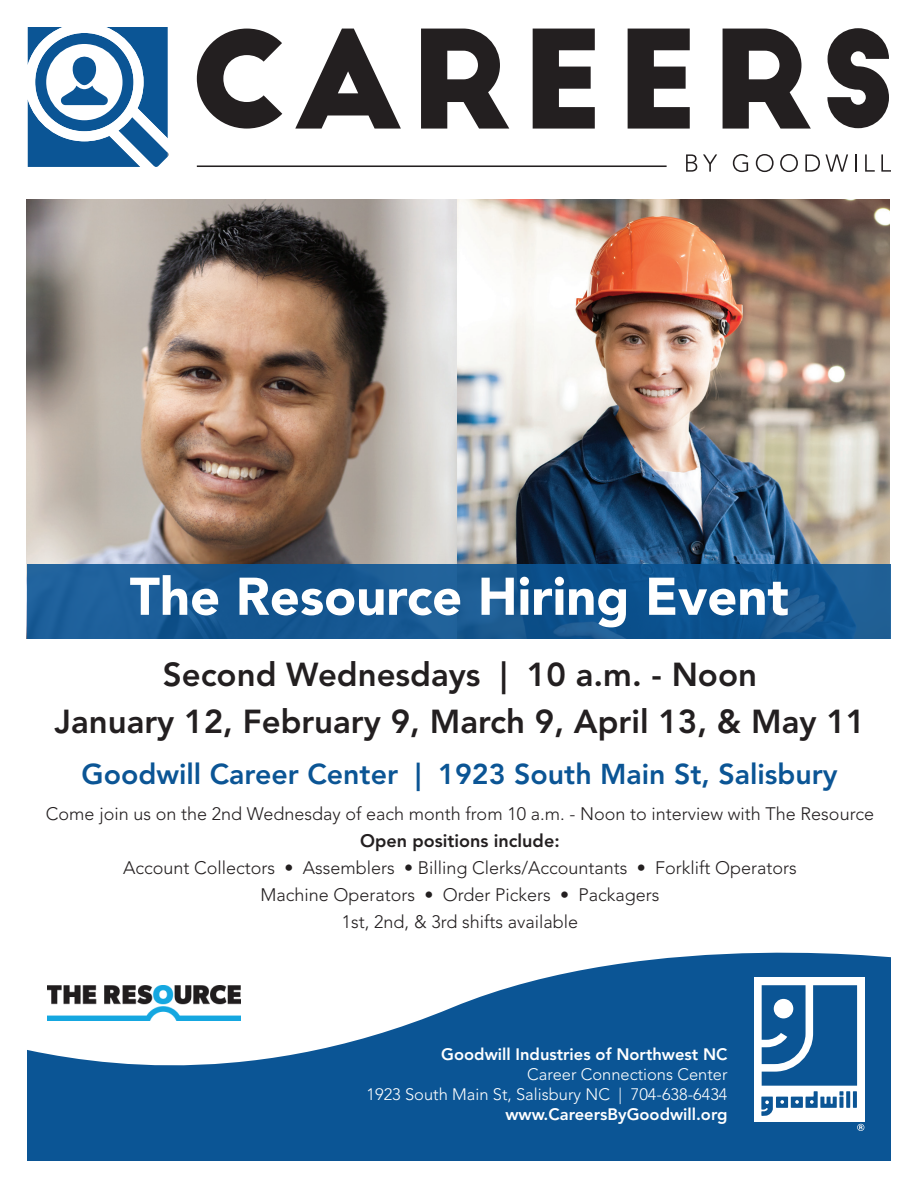
<style>
.page{position:relative;width:918px;height:1188px;background:#fff}
.page>*{position:absolute;margin:0;border:0;box-sizing:border-box;transform-origin:0 0}
.t1{font:900 52.5px "Avenir LT Std";color:#fff}
.t2{font:800 33px/46.8px "Avenir LT Std";color:#231f20;text-align:center}
.t3{font:800 28.5px "Avenir LT Std";color:#0b5595}
.t4{font:300 18px/27px "Avenir LT Std";color:#231f20;text-align:center}
.t5{font:800 18px "Avenir LT Std";color:#231f20}
.t6{font:300 16.5px/19.8px "Avenir LT Std";color:#fff;text-align:right}
.t7{font:800 16.5px "Avenir LT Std";color:#fff}
</style>
<div class="page">
<img style="left:26px;top:199px;width:863px;height:440px">
<svg style="left:686px;top:154px;width:11px;height:18px"></svg>
<svg style="left:703px;top:154px;width:14px;height:18px"></svg>
<svg style="left:733px;top:154px;width:15px;height:18px"></svg>
<svg style="left:756px;top:154px;width:18px;height:18px"></svg>
<svg style="left:780px;top:154px;width:18px;height:18px"></svg>
<svg style="left:805px;top:154px;width:43px;height:18px"></svg>
<svg style="left:855px;top:154px;width:1px;height:18px"></svg>
<svg style="left:865px;top:154px;width:10px;height:18px"></svg>
<svg style="left:881px;top:154px;width:10px;height:18px"></svg>
<hr style="left:197px;top:165px;width:470px;height:2px;background:#231f20">
<svg style="left:723px;top:29px;width:88px;height:100px"></svg>
<svg style="left:827px;top:28px;width:62px;height:100px"></svg>
<svg style="left:197px;top:29px;width:85px;height:100px"></svg>
<svg style="left:295px;top:29px;width:106px;height:100px"></svg>
<svg style="left:421px;top:29px;width:88px;height:100px"></svg>
<svg style="left:533px;top:29px;width:62px;height:100px"></svg>
<svg style="left:628px;top:29px;width:62px;height:100px"></svg>
<svg style="left:28px;top:27px;width:141px;height:140px"></svg>
<div style="left:27px;top:564px;width:864px;height:75px;background:linear-gradient(to bottom,#165993,#155892)"></div>
<svg style="left:27px;top:952px;width:864px;height:209px;fill:#0b5595"></svg>
<div style="left:754px;top:978px;width:111px;height:144px;background:#fff"></div>
<svg style="left:857px;top:1124px;width:7px;height:7px"></svg>
<svg style="left:761px;top:985px;width:96px;height:131px"></svg>
<svg style="left:839px;top:1097px;width:4px;height:11px"></svg>
<svg style="left:846px;top:1091px;width:4px;height:17px"></svg>
<svg style="left:853px;top:1091px;width:4px;height:17px"></svg>
<img style="left:48px;top:985px;width:193px;height:36px">
<h1 class="t1" style="left:130px;top:565px;width:661px">The Resource Hiring Event</h1>
<h2 class="t2" style="left:55px;top:652px;width:812px">Second Wednesdays | 10 a.m. - Noon<br>January 12, February 9, March 9, April 13, &amp; May 11</h2>
<h3 class="t3" style="left:82px;top:757px;width:758px">Goodwill Career Center | 1923 South Main St, Salisbury</h3>
<p class="t4" style="left:46px;top:800px;width:830px">Come join us on the 2nd Wednesday of each month from 10 a.m. - Noon to interview with The Resource</p>
<p class="t5" style="left:360px;top:830px;width:201px">Open positions include:</p>
<p class="t4" style="left:123px;top:854px;width:675px">Account Collectors • Assemblers • Billing Clerks/Accountants • Forklift Operators<br>Machine Operators • Order Pickers • Packagers<br>1st, 2nd, &amp; 3rd shifts available</p>
<p class="t7" style="left:441px;top:1045px;width:288px">Goodwill Industries of Northwest NC</p>
<p class="t6" style="left:367px;top:1065px;width:363px">Career Connections Center<br>1923 South Main St, Salisbury NC | 704-638-6434</p>
<p class="t7" style="left:505px;top:1104px;width:224px">www.CareersByGoodwill.org</p>
</div>
